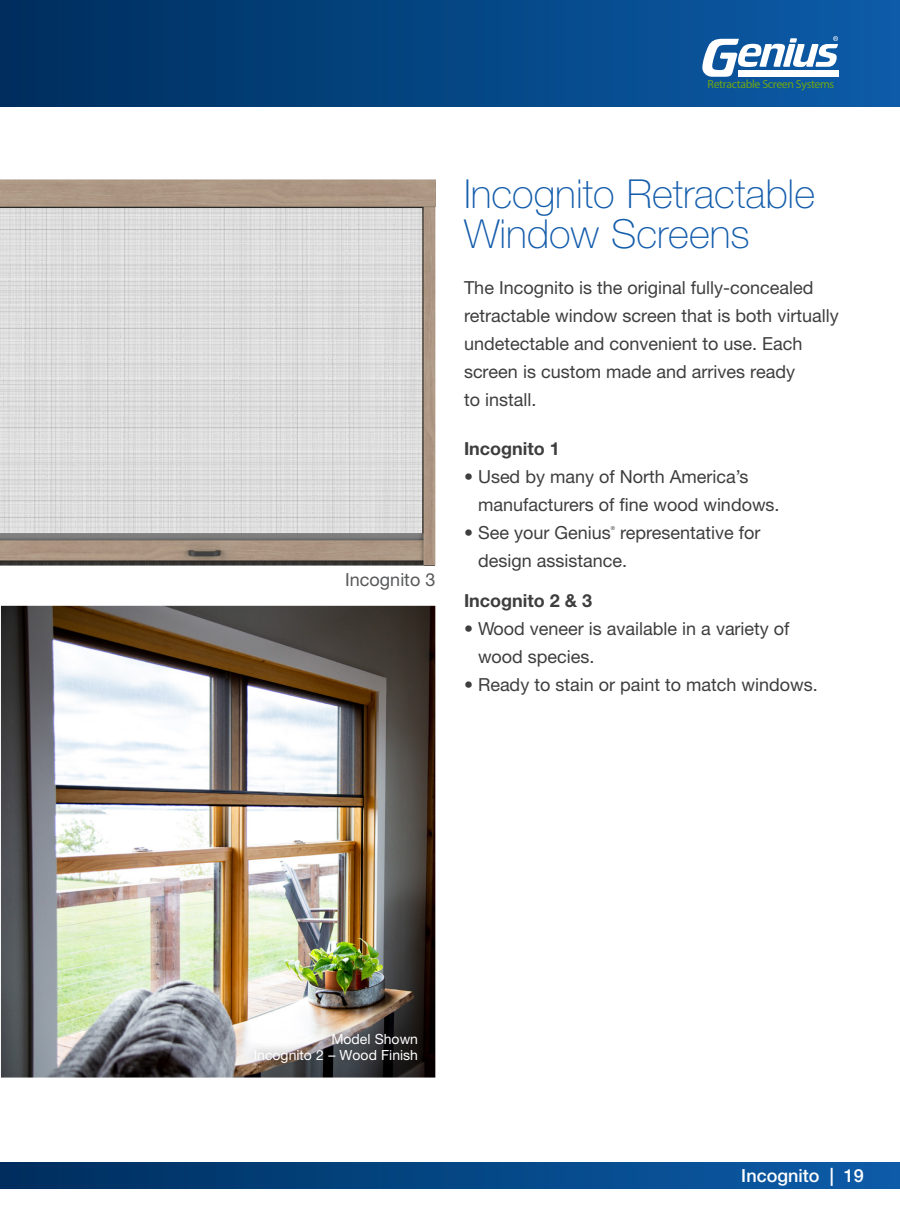
<style>
.page{position:relative;width:900px;height:1224px;background:#fff}
.page>*{position:absolute;margin:0;border:0;box-sizing:border-box;transform-origin:0 0}
.t1{font:100 40px/40px "Helvetica Neue LT Std";color:#135cab}
.t2{font:18px/28px "Helvetica Neue LT Std";color:#3e3e3f}
.t3{font:700 18px "Helvetica Neue LT Std";color:#3e3e3f}
.t4{font:500 18px "Helvetica Neue LT Std";color:#fff}
.t5{font:18px "Helvetica Neue LT Std";color:#57585a}
.t6{font:14px "Helvetica Neue LT Std";color:#fff}
.t7{font:11.8px "Myriad Pro";letter-spacing:-.03em;color:#6ea516}
.t8{font:5.4px "Helvetica Neue LT Std";color:#3e3e3f}
</style>
<div class="page">
<div style="left:0;top:0;width:900px;height:107px;background:linear-gradient(to right,#002e5d,#0c5ca9)"></div>
<div style="left:0;top:1162px;width:900px;height:26px;background:linear-gradient(to right,#002e5d,#0c5ca9)"></div>
<svg style="left:702px;top:36px;width:136px;height:41px"></svg>
<img style="left:1px;top:180px;width:434px;height:386px">
<img style="left:1px;top:606px;width:434px;height:472px">
<div style="left:244px;top:1024px;width:183px;height:49px;background:#231f20;opacity:.75"></div>
<p class="t7" style="left:708px;top:77px;width:128px">Retractable Screen Systems</p>
<p class="t5" style="left:345px;top:569px;width:92px">Incognito 3</p>
<p class="t1" style="left:464px;top:174px;width:353px">Incognito Retractable<br>Window Screens</p>
<p class="t2" style="left:464px;top:273px;width:376px">The Incognito is the original fully-concealed retractable window screen that is both virtually undetectable and convenient to use. Each screen is custom made and arrives ready<br>to install.</p>
<p class="t3" style="left:464px;top:437px;width:97px">Incognito 1</p>
<p class="t2" style="left:478px;top:462px;width:303px;text-indent:-14px">• Used by many of North America’s manufacturers of fine wood windows.</p>
<p class="t2" style="left:464px;top:518px;width:148px">• See your Genius</p>
<p class="t8" style="left:611px;top:525px;width:6px">®</p>
<p class="t2" style="left:478px;top:518px;width:284px;text-indent:142px">representative for design assistance.</p>
<p class="t3" style="left:464px;top:589px;width:130px">Incognito 2 &amp; 3</p>
<p class="t2" style="left:478px;top:614px;width:313px;text-indent:-14px">• Wood veneer is available in a variety of wood species.</p>
<p class="t2" style="left:464px;top:670px;width:355px">• Ready to stain or paint to match windows.</p>
<p class="t6" style="left:331px;top:1031px;width:88px">Model Shown</p>
<p class="t6" style="left:254px;top:1047px;width:166px">Incognito 2 – Wood Finish</p>
<p class="t4" style="left:741px;top:1165px;width:80px">Incognito</p>
<p class="t4" style="left:830px;top:1165px;width:36px">| 19</p>
</div>
